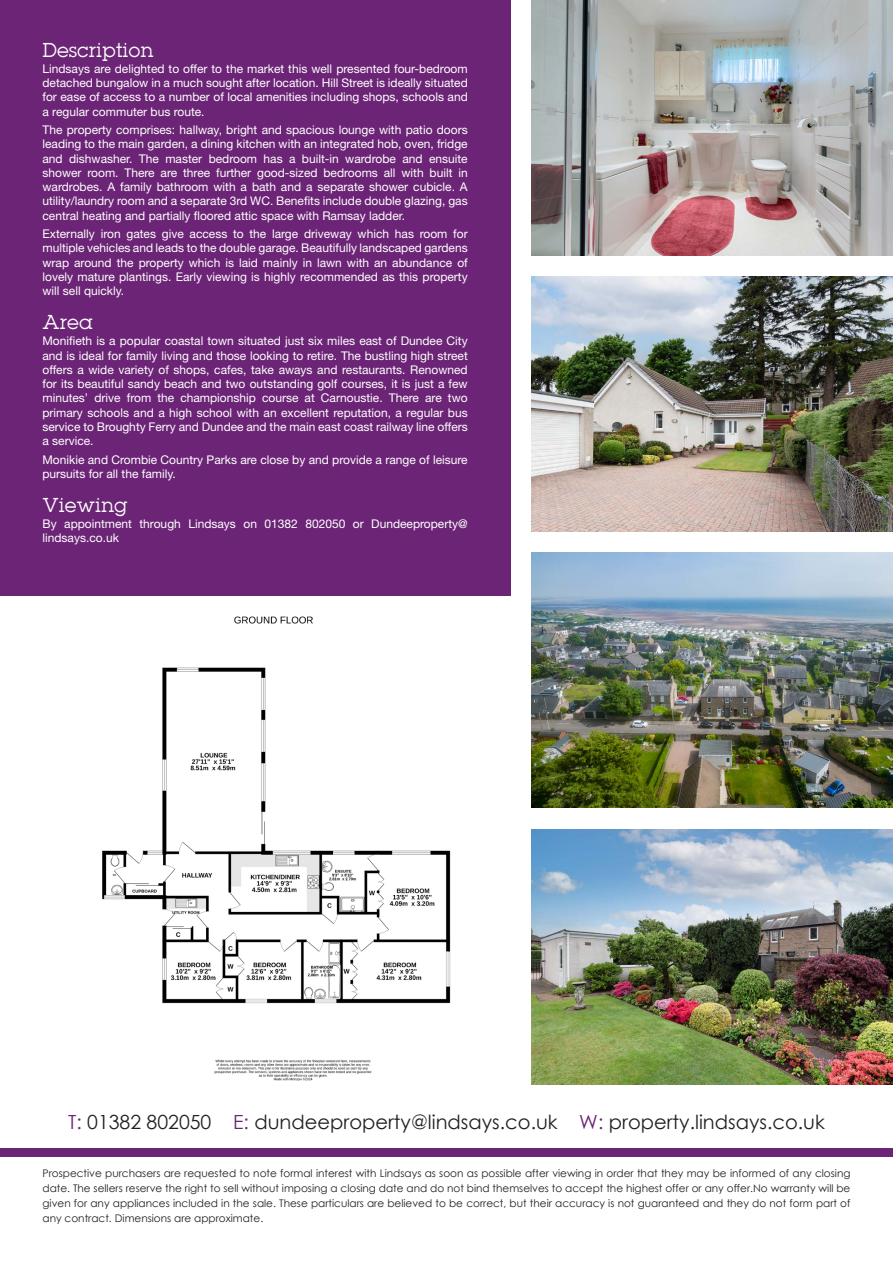
<style>
.page{position:relative;width:893px;height:1263px;background:#fff}
.page>*{position:absolute;margin:0;border:0;box-sizing:border-box;transform-origin:0 0}
.t1{font:19.5px "Century Gothic";color:#231f20}
.t2{font:18px "Lubalin";color:#fff}
.t3{font:12px/14.2px "Helvetica Neue LT Std";color:#fff;text-align:justify}
.t4{font:10.5px/15px "Century Gothic";color:#231f20;text-align:justify}
.s1{color:#6c2476}
</style>
<div class="page">
<div style="left:0;top:0;width:510px;height:595px;background:#6c2476"></div>
<div style="left:0;top:1148px;width:893px;height:9px;background:#6c2476"></div>
<img style="left:531px;top:0;width:362px;height:255px">
<img style="left:531px;top:276px;width:362px;height:255px">
<img style="left:531px;top:553px;width:362px;height:255px">
<img style="left:531px;top:829px;width:362px;height:255px">
<img style="left:102px;top:616px;width:349px;height:464px">
<h2 class="t2" style="left:43px;top:38px;width:113px">Description</h2>
<p class="t3" style="left:43px;top:61px;width:427px">Lindsays are delighted to offer to the market this well presented four-bedroom detached bungalow in a much sought after location. Hill Street is ideally situated for ease of access to a number of local amenities including shops, schools and a regular commuter bus route.</p>
<p class="t3" style="left:43px;top:123px;width:427px">The property comprises: hallway, bright and spacious lounge with patio doors leading to the main garden, a dining kitchen with an integrated hob, oven, fridge and dishwasher. The master bedroom has a built-in wardrobe and ensuite shower room. There are three further good-sized bedrooms all with built in wardrobes. A family bathroom with a bath and a separate shower cubicle. A utility/laundry room and a separate 3rd WC. Benefits include double glazing, gas central heating and partially floored attic space with Ramsay ladder.</p>
<p class="t3" style="left:43px;top:227px;width:427px">Externally iron gates give access to the large driveway which has room for multiple vehicles and leads to the double garage. Beautifully landscaped gardens wrap around the property which is laid mainly in lawn with an abundance of lovely mature plantings. Early viewing is highly recommended as this property will sell quickly.</p>
<h2 class="t2" style="left:43px;top:310px;width:52px">Area</h2>
<p class="t3" style="left:43px;top:334px;width:427px">Monifieth is a popular coastal town situated just six miles east of Dundee City and is ideal for family living and those looking to retire. The bustling high street offers a wide variety of shops, cafes, take aways and restaurants. Renowned for its beautiful sandy beach and two outstanding golf courses, it is just a few minutes’ drive from the championship course at Carnoustie. There are two primary schools and a high school with an excellent reputation, a regular bus service to Broughty Ferry and Dundee and the main east coast railway line offers a service.</p>
<p class="t3" style="left:43px;top:452px;width:427px">Monikie and Crombie Country Parks are close by and provide a range of leisure pursuits for all the family.</p>
<h2 class="t2" style="left:43px;top:493px;width:87px">Viewing</h2>
<p class="t3" style="left:43px;top:516px;width:427px">By appointment through Lindsays on 01382 802050 or Dundeeproperty@ lindsays.co.uk</p>
<h1 class="t1" style="left:68px;top:1108px;width:758px"><span class="s1">T:</span> 01382 802050 <span class="s1">E:</span> dundeeproperty@lindsays.co.uk <span class="s1">W:</span> property.lindsays.co.uk</h1>
<p class="t4" style="left:43px;top:1166px;width:809px">Prospective purchasers are requested to note formal interest with Lindsays as soon as possible after viewing in order that they may be informed of any closing date. The sellers reserve the right to sell without imposing a closing date and do not bind themselves to accept the highest offer or any offer.No warranty will be given for any appliances included in the sale. These particulars are believed to be correct, but their accuracy is not guaranteed and they do not form part of any contract. Dimensions are approximate.</p>
</div>
